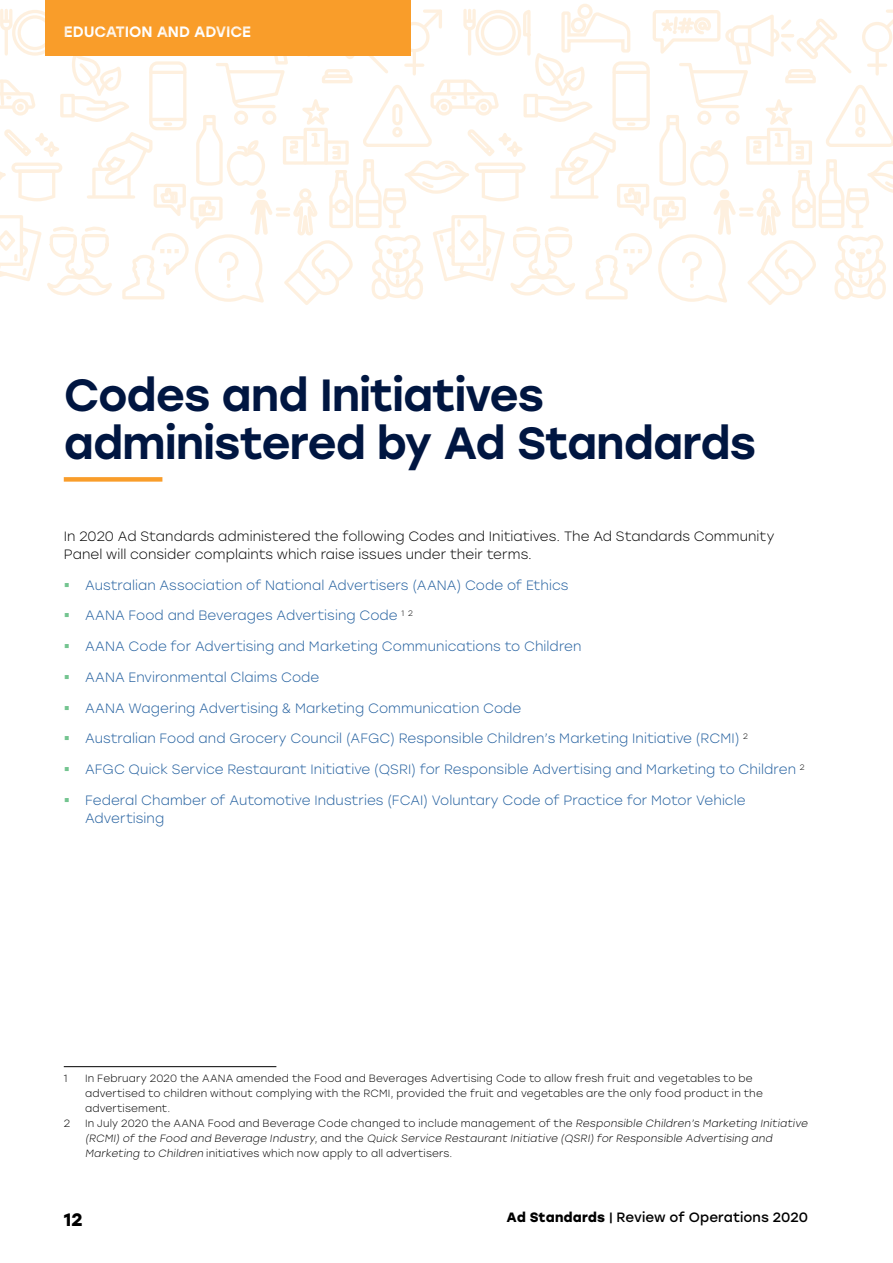
<style>
.page{position:relative;width:893px;height:1263px;background:#fff}
.page>*{position:absolute;margin:0;border:0;box-sizing:border-box;transform-origin:0 0}
.Heading_1{font:500 45px/48px "Stolzl";letter-spacing:-.02em;color:#001641}
.t1{font:700 18px "Stolzl";color:#000}
.Section{font:500 15px "Stolzl";letter-spacing:.005em;color:#fff}
.t2{font:300 13.5px/18px "Stolzl";letter-spacing:.005em;color:#215e9e}
.Body{font:300 13.5px/18px "Stolzl";letter-spacing:.005em;color:#000}
.t3{font:13.5px "Stolzl";letter-spacing:.005em;color:#000}
.Footnote{font:300 10.5px/15px "Stolzl";letter-spacing:.015em;color:#000}
.s1{font-weight:700}
</style>
<div class="page">
<div style="left:45px;top:0;width:365px;height:55px;background:#f99d2a"></div>
<hr style="left:64px;top:1066px;width:212px;height:1px;background:#000">
<div style="left:114px;top:4px;width:15px;height:15px;border:3px solid #f99d2a;border-radius:50%"></div>
<div style="left:577px;top:4px;width:16px;height:15px;border:3px solid #f99d2a;border-radius:50%"></div>
<svg style="left:0;top:6px;width:893px;height:299px"></svg>
<div style="left:64px;top:477px;width:98px;height:5px;background:#f99d2a"></div>
<p class="Section" style="left:64px;top:21px;width:40px">Educati</p>
<p class="Section" style="left:129px;top:21px;width:123px">on and advice</p>
<p class="Heading_1" style="left:64px;top:369px;width:694px">Codes and Initiatives administered by Ad Standards</p>
<p class="Body" style="left:64px;top:527px;width:712px">In 2020 Ad Standards administered the following Codes and Initiatives. The Ad Standards Community<br>Panel will consider complaints which raise issues under their terms.</p>
<p class="t2" style="left:85px;top:575px;width:485px">Australian Association of National Advertisers (AANA) Code of Ethics</p>
<p class="t2" style="left:85px;top:606px;width:329px">AANA Food and Beverages Advertising Code <sup>1</sup> <sup>2</sup></p>
<p class="t2" style="left:85px;top:637px;width:498px">AANA Code for Advertising and Marketing Communications to Children</p>
<p class="t2" style="left:85px;top:668px;width:236px">AANA Environmental Claims Code</p>
<p class="t2" style="left:85px;top:698px;width:438px">AANA Wagering Advertising &amp; Marketing Communication Code</p>
<p class="t2" style="left:85px;top:729px;width:665px">Australian Food and Grocery Council (AFGC) Responsible Children’s Marketing Initiative (RCMI) <sup>2</sup></p>
<p class="t2" style="left:85px;top:760px;width:721px">AFGC Quick Service Restaurant Initiative (QSRI) for Responsible Advertising and Marketing to Children <sup>2</sup></p>
<p class="t2" style="left:85px;top:791px;width:662px">Federal Chamber of Automotive Industries (FCAI) Voluntary Code of Practice for Motor Vehicle<br>Advertising</p>
<p class="Footnote" style="left:64px;top:1070px;width:5px">1</p>
<p class="Footnote" style="left:85px;top:1070px;width:679px">In February 2020 the AANA amended the Food and Beverages Advertising Code to allow fresh fruit and vegetables to be advertised to children without complying with the RCMI, provided the fruit and vegetables are the only food product in the advertisement.</p>
<p class="Footnote" style="left:64px;top:1115px;width:8px">2</p>
<p class="Footnote" style="left:85px;top:1115px;width:726px">In July 2020 the AANA Food and Beverage Code changed to include management of the Responsible Children’s Marketing Initiative (RCMI) of the Food and Beverage Industry, a n d t h e Quick Service Restaurant Initiative (QSRI) for Responsible Advertising and<br>Marketing to Children initiatives which now apply to all advertisers.</p>
<h2 class="t1" style="left:64px;top:1206px;width:20px">12</h2>
<p class="t3" style="left:507px;top:1208px;width:303px"><span class="s1">Ad Standards</span> | Review of Operations 2020</p>
</div>
